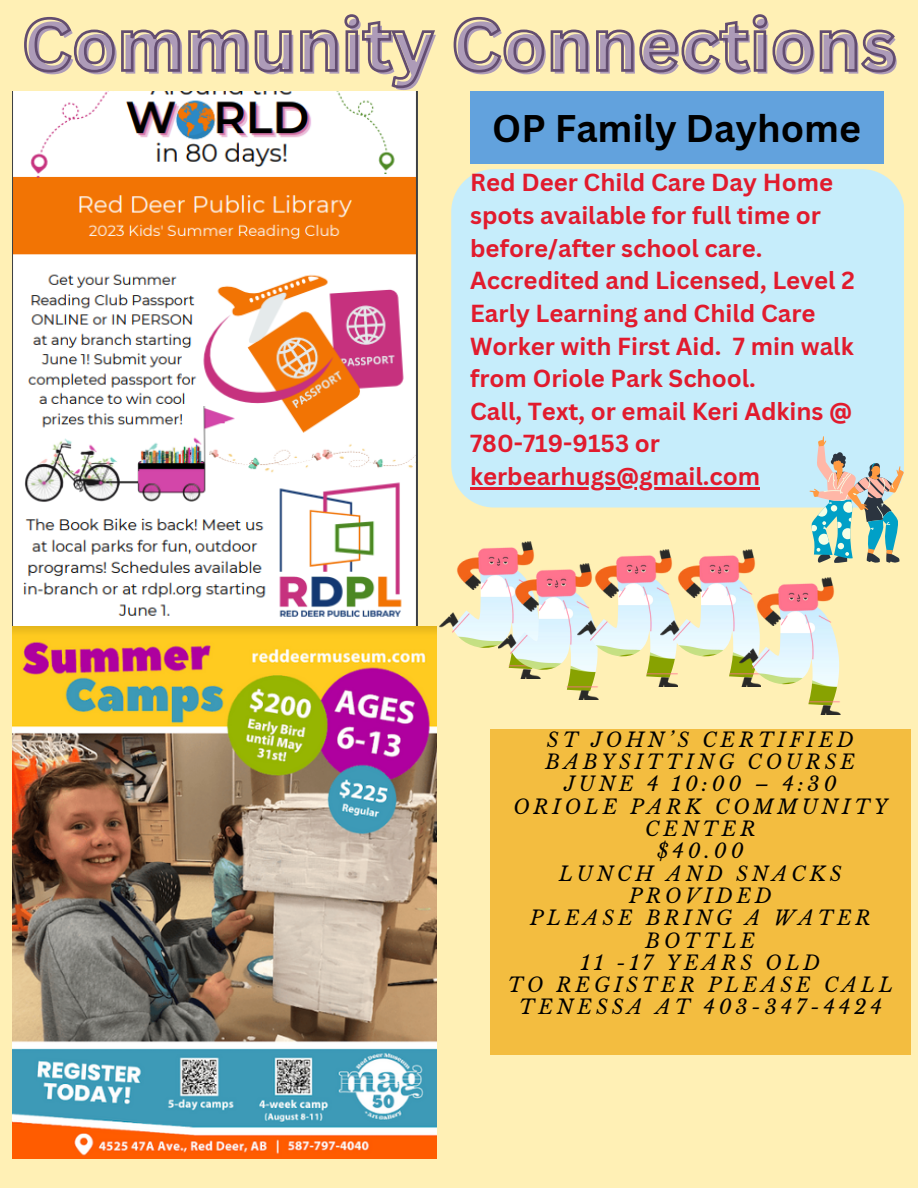
<style>
.page{position:relative;width:918px;height:1188px;background:#fff0b5}
.page>*{position:absolute;margin:0;border:0;box-sizing:border-box;transform-origin:0 0}
.t1{font:700 72px "Canva Sans";color:#ad9bb8}
.t2{font:700 37.5px "Canva Sans";color:#000}
.t3{font:700 24px/32.7px "Canva Sans";color:#e11b2d}
.t4{font:italic 19.8px/22.4px "Libre Baskerville";letter-spacing:.195em;color:#000;text-align:center}
</style>
<div class="page">
<div style="left:470px;top:92px;width:413px;height:71px;background:#62a2dd"></div>
<img style="left:440px;top:541px;width:95px;height:107px">
<div style="left:451px;top:169px;width:453px;height:339px;background:#c6edfb"></div>
<svg style="left:809px;top:435px;width:95px;height:128px"></svg>
<img style="left:12px;top:92px;width:405px;height:534px">
<img style="left:12px;top:626px;width:425px;height:532px">
<svg style="left:24px;top:14px;width:872px;height:75px"></svg>
<hr style="left:470px;top:487px;width:290px;height:3px;background:#e11b2d">
<div style="left:490px;top:729px;width:421px;height:326px;background:#f3bd40"></div>
<img style="left:498px;top:563px;width:100px;height:137px">
<img style="left:577px;top:550px;width:83px;height:137px">
<img style="left:660px;top:550px;width:96px;height:137px">
<img style="left:740px;top:578px;width:100px;height:136px">
<p class="t1" style="left:25px;top:-3px;width:876px">Community Connections</p>
<p class="t2" style="left:492px;top:102px;width:370px">OP Family Dayhome</p>
<p class="t3" style="left:470px;top:166px;width:386px">Red Deer Child Care Day Home spots available for full time or before/after school care.<br>Accredited and Licensed, Level 2<br>Early Learning and Child Care<br>Worker with First Aid. 7 min walk from Oriole Park School.</p>
<p class="t3" style="left:470px;top:394px;width:383px">Call, Text, or email Keri Adkins @<br>780-719-9153 or kerbearhugs@gmail.com</p>
<p class="t4" style="left:546px;top:729px;width:311px;text-align:left">ST JOHN’S CERTIFIED<br>BABYSITTING COURSE</p>
<p class="t4" style="left:564px;top:773px;width:274px">JUNE 4 10:00 – 4:30</p>
<p class="t4" style="left:514px;top:796px;width:375px">ORIOLE PARK COMMUNITY<br>CENTER</p>
<p class="t4" style="left:657px;top:840px;width:88px">$40.00</p>
<p class="t4" style="left:559px;top:863px;width:284px">LUNCH AND SNACKS<br>PROVIDED</p>
<p class="t4" style="left:530px;top:907px;width:342px">PLEASE BRING A WATER<br>BOTTLE</p>
<p class="t4" style="left:581px;top:952px;width:241px">11 -17 YEARS OLD</p>
<p class="t4" style="left:508px;top:974px;width:387px">TO REGISTER PLEASE CALL<br>TENESSA AT 403-347-4424</p>
</div>
